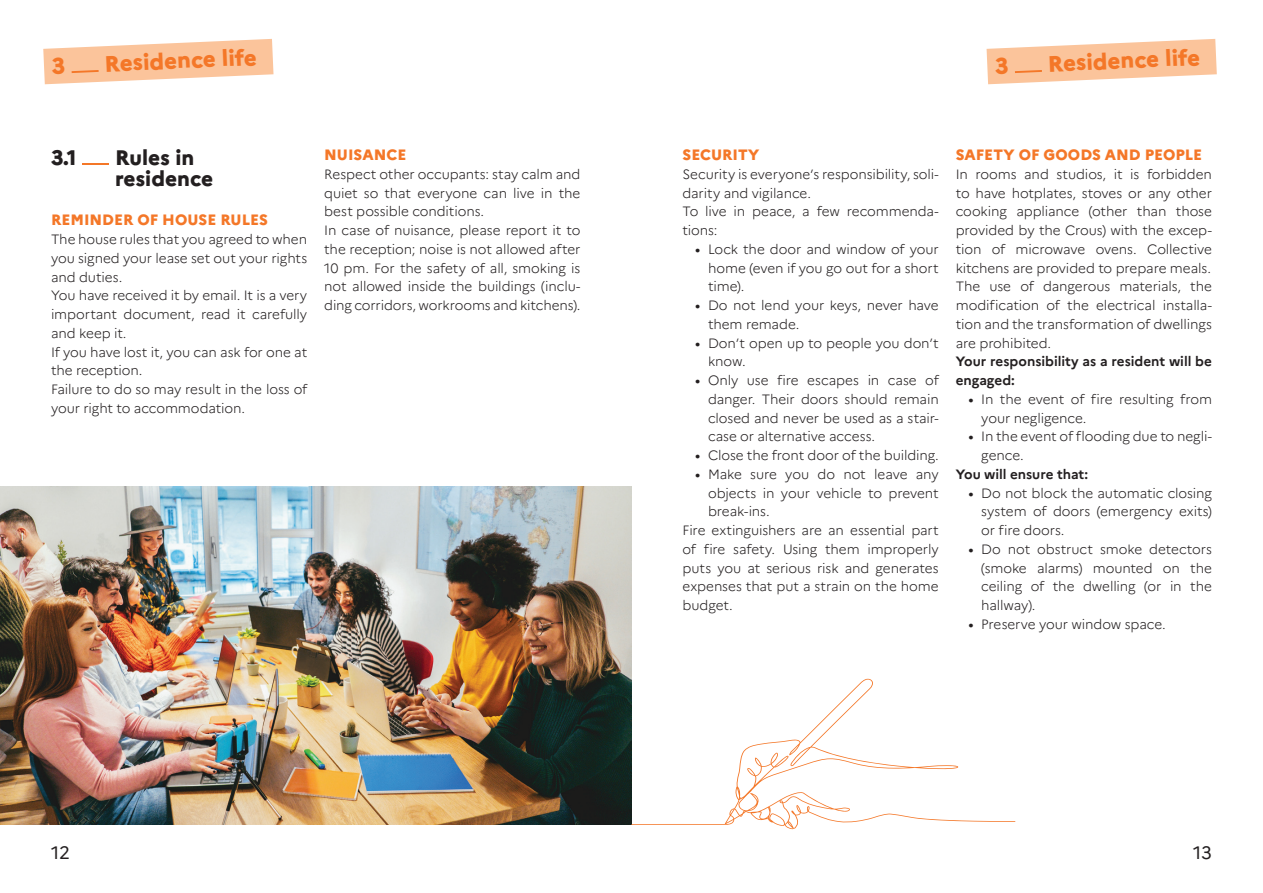
<style>
.page{position:relative;width:1263px;height:893px;background:#fff}
.page>*{position:absolute;margin:0;border:0;box-sizing:border-box;transform-origin:0 0}
.t1{font:800 22.5px "Marianne";color:#f47728}
.t2{font:800 21px/21px "Marianne";color:#231f20}
.t3{font:18px "Marianne";color:#231f20}
.t4{font:800 15px "Marianne";color:#f47728}
.t5{font:300 13.5px/18.8px "Marianne";letter-spacing:-.01em;color:#231f20}
.t6{font:700 13.5px/18.8px "Marianne";color:#231f20}
.s1{font-weight:500}
</style>
<div class="page">
<img style="left:0;top:487px;width:631px;height:338px">
<hr style="left:82px;top:163px;width:27px;height:2px;background:#f47728">
<svg style="left:631px;top:678px;width:384px;height:151px"></svg>
<svg style="left:43px;top:39px;width:230px;height:45px"></svg>
<svg style="left:986px;top:39px;width:231px;height:45px"></svg>
<h1 class="t1" style="left:104px;top:51px;width:154px;rotate:-3deg">Residence life</h1>
<h1 class="t1" style="left:1047px;top:51px;width:154px;rotate:-3deg">Residence life</h1>
<h2 class="t2" style="left:51px;top:147px;width:27px">3.1</h2>
<h2 class="t2" style="left:115px;top:147px;width:100px">Rules in residence</h2>
<p class="t4" style="left:51px;top:211px;width:218px">REMINDER OF HOUSE RULES</p>
<p class="t5" style="left:51px;top:230px;width:258px">The house rules that you agreed to when you signed your lease set out your rights and duties.<br>You have received it by email. It is a very important document, read it carefully and keep it.<br>If you have lost it, you can ask for one at the reception.<br>Failure to do so may result in the loss of your right to accommodation.</p>
<p class="t4" style="left:324px;top:146px;width:84px">NUISANCE</p>
<p class="t5" style="left:324px;top:165px;width:258px">Respect other occupants: stay calm and quiet so that everyone can live in the best possible conditions.<br>In case of nuisance, please report it to the reception; noise is not allowed after 10 pm. For the safety of all, smoking is not allowed inside the buildings (inclu&shy;ding corridors, workrooms and kitchens).</p>
<p class="t4" style="left:682px;top:146px;width:78px">SECURITY</p>
<p class="t5" style="left:682px;top:165px;width:258px">Security is everyone’s responsibility, soli&shy;darity and vigilance.<br>To live in peace, a few recommenda&shy;tions:</p>
<p class="t5" style="left:708px;top:240px;width:232px;text-align:justify;text-indent:-13px"><span class="s1">•</span> Lock the door and window of your home (even if you go out for a short time).</p>
<p class="t5" style="left:708px;top:296px;width:232px;text-indent:-13px"><span class="s1">•</span> Do not lend your keys, never have them remade.</p>
<p class="t5" style="left:708px;top:333px;width:232px;text-indent:-13px"><span class="s1">•</span> Don’t open up to people you don’t know.</p>
<p class="t5" style="left:708px;top:371px;width:232px;text-align:justify;text-indent:-13px"><span class="s1">•</span> Only use fire escapes in case of danger. Their doors should remain closed and never be used as a stair&shy;case or alternative access.</p>
<p class="t5" style="left:695px;top:446px;width:245px"><span class="s1">•</span> Close the front door of the building.</p>
<p class="t5" style="left:695px;top:465px;width:245px"><span class="s1">•</span> Make sure you do not leave any</p>
<p class="t5" style="left:708px;top:483px;width:232px">objects in your vehicle to prevent</p>
<p class="t5" style="left:708px;top:502px;width:63px">break-ins.</p>
<p class="t5" style="left:682px;top:521px;width:258px">Fire extinguishers are an essential part</p>
<p class="t5" style="left:682px;top:540px;width:258px">of fire safety. Using them improperly</p>
<p class="t5" style="left:682px;top:558px;width:258px">puts you at serious risk and generates</p>
<p class="t5" style="left:682px;top:577px;width:258px">expenses that put a strain on the home</p>
<p class="t5" style="left:682px;top:596px;width:52px">budget.</p>
<p class="t4" style="left:956px;top:146px;width:248px">SAFETY OF GOODS AND PEOPLE</p>
<p class="t5" style="left:956px;top:165px;width:258px;text-align:justify">In rooms and studios, it is forbidden to have hotplates, stoves or any other cooking appliance (other than those provided by the Crous) with the excep&shy;tion of microwave ovens. Collective kitchens are provided to prepare meals.<br>The use of dangerous materials, the modification of the electrical installa&shy;tion and the transformation of dwellings are prohibited.</p>
<p class="t6" style="left:956px;top:351px;width:258px">Your responsibility as a resident will be engaged:</p>
<p class="t5" style="left:981px;top:390px;width:232px;text-indent:-13px"><span class="s1">•</span> In the event of fire resulting from your negligence.</p>
<p class="t5" style="left:981px;top:427px;width:232px;text-indent:-13px"><span class="s1">•</span> In the event of flooding due to negli&shy;gence.</p>
<p class="t6" style="left:956px;top:464px;width:134px">You will ensure that:</p>
<p class="t5" style="left:981px;top:483px;width:232px;text-align:justify;text-indent:-13px"><span class="s1">•</span> Do not block the automatic closing system of doors (emergency exits) or fire doors.</p>
<p class="t5" style="left:981px;top:540px;width:232px;text-align:justify;text-indent:-13px"><span class="s1">•</span> Do not obstruct smoke detectors (smoke alarms) mounted on the ceiling of the dwelling (or in the hallway).</p>
<p class="t5" style="left:968px;top:615px;width:199px"><span class="s1">•</span> Preserve your window space.</p>
<h3 class="t3" style="left:51px;top:842px;width:20px">12</h3>
<h3 class="t3" style="left:1193px;top:842px;width:20px">13</h3>
</div>
